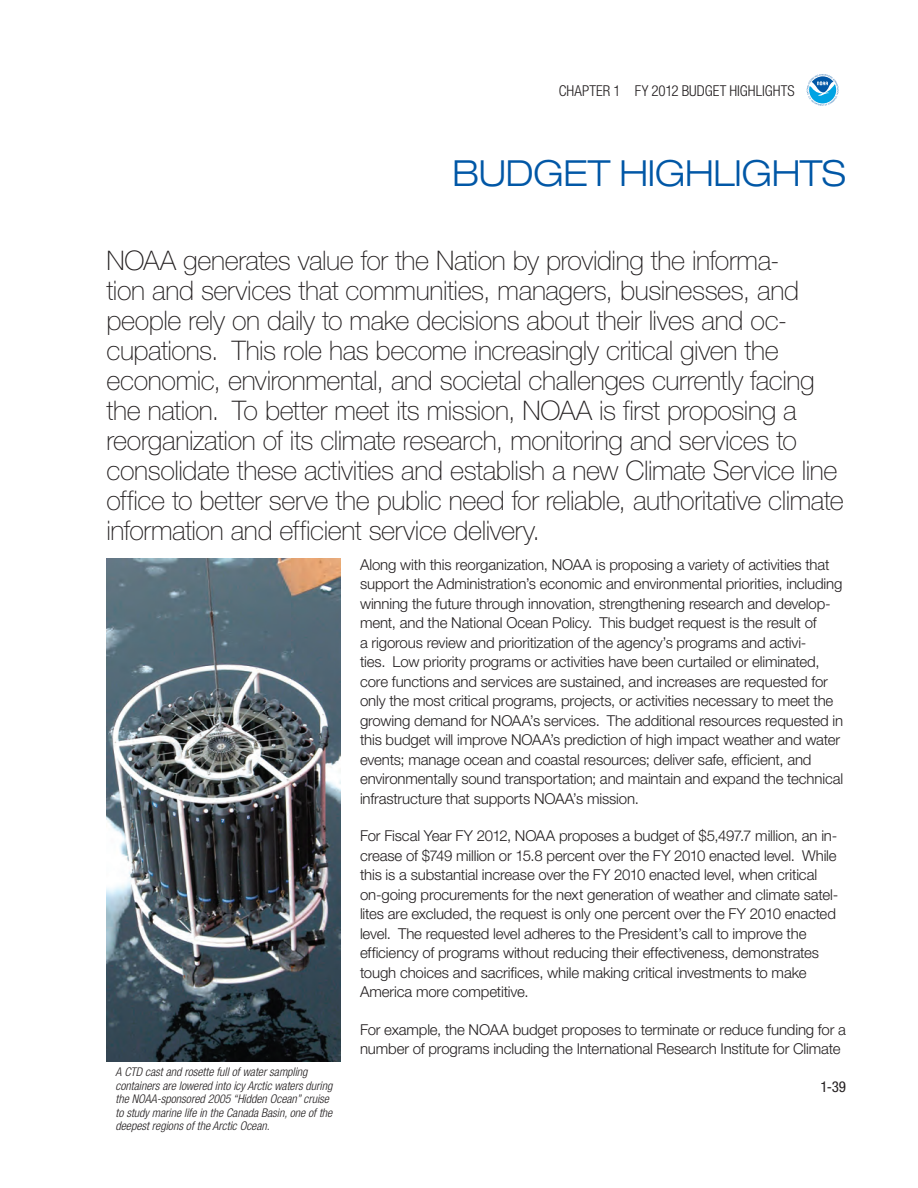
<style>
.page{position:relative;width:918px;height:1188px;background:#fff}
.page>*{position:absolute;margin:0;border:0;box-sizing:border-box;transform-origin:0 0}
.t1{font:300 expanded 36px "Helvetica Neue";color:#0157a6}
.t2{font:100 27px/30px "Helvetica Neue";letter-spacing:-.015em;color:#231f20}
.t3{font:300 15px/19.5px "Helvetica Neue";letter-spacing:-.01em;color:#231f20}
.t4{font:300 condensed 15px "Helvetica Neue";color:#231f20}
.t5{font:condensed 15px "Helvetica Neue";color:#231f20}
.t6{font:italic 300 condensed 12px/13.5px "Helvetica Neue";color:#231f20}
</style>
<div class="page">
<svg style="left:807px;top:74px;width:32px;height:32px"></svg>
<img style="left:106px;top:558px;width:234px;height:504px">
<p class="t4" style="left:559px;top:82px;width:70px">CHAPTER 1 FY</p>
<p class="t4" style="left:651px;top:82px;width:52px">2012 BUDGET</p>
<p class="t4" style="left:729px;top:82px;width:2px">HIGHLIGHTS</p>
<h1 class="t1" style="left:452px;top:152px;width:53px">BUDGET</h1>
<h1 class="t1" style="left:619px;top:152px;width:17px">HIGH</h1>
<h1 class="t1" style="left:713px;top:152px;width:39px">LIGHTS</h1>
<p class="t2" style="left:106px;top:245px;width:739px">NOAA generates value for the Nation by providing the informa-<br>tion and services that communities, managers, businesses, and people rely on daily to make decisions about their lives and oc&shy;cupations. This role has become increasingly critical given the economic, environmental, and societal challenges currently facing the nation. To better meet its mission, NOAA is first proposing a reorganization of its climate research, monitoring and services to consolidate these activities and establish a new Climate Service line office to better serve the public need for reliable, authoritative climate information and efficient service delivery.</p>
<p class="t6" style="left:116px;top:1065px;width:218px">A CTD cast and rosette full of water sampling containers are lowered into icy Arctic waters during the NOAA-sponsored 2005 “Hidden Ocean” cruise to study marine life in the Canada Basin, one of the deepest regions of the Arctic Ocean.</p>
<p class="t3" style="left:360px;top:554px;width:485px">Along with this reorganization, NOAA is proposing a variety of activities that support the Administration’s economic and environmental priorities, including winning the future through innovation, strengthening research and develop&shy;ment, and the National Ocean Policy. This budget request is the result of<br>a rigorous review and prioritization of the agency’s programs and activi-<br>ties. Low priority programs or activities have been curtailed or eliminated, core functions and services are sustained, and increases are requested for only the most critical programs, projects, or activities necessary to meet the growing demand for NOAA’s services. The additional resources requested in this budget will improve NOAA’s prediction of high impact weather and water events; manage ocean and coastal resources; deliver safe, efficient, and environmentally sound transportation; and maintain and expand the technical infrastructure that supports NOAA’s mission.</p>
<p class="t3" style="left:360px;top:826px;width:480px">For Fiscal Year FY 2012, NOAA proposes a budget of $5,497.7 million, an in&shy;crease of $749 million or 15.8 percent over the FY 2010 enacted level. While this is a substantial increase over the FY 2010 enacted level, when critical on-going procurements for the next generation of weather and climate satel&shy;lites are excluded, the request is only one percent over the FY 2010 enacted level. The requested level adheres to the President’s call to improve the efficiency of programs without reducing their effectiveness, demonstrates tough choices and sacrifices, while making critical investments to make America more competitive.</p>
<p class="t3" style="left:360px;top:1019px;width:487px">For example, the NOAA budget proposes to terminate or reduce funding for a number of programs including the International Research Institute for Climate</p>
<p class="t5" style="left:821px;top:1078px;width:27px">1-39</p>
</div>
